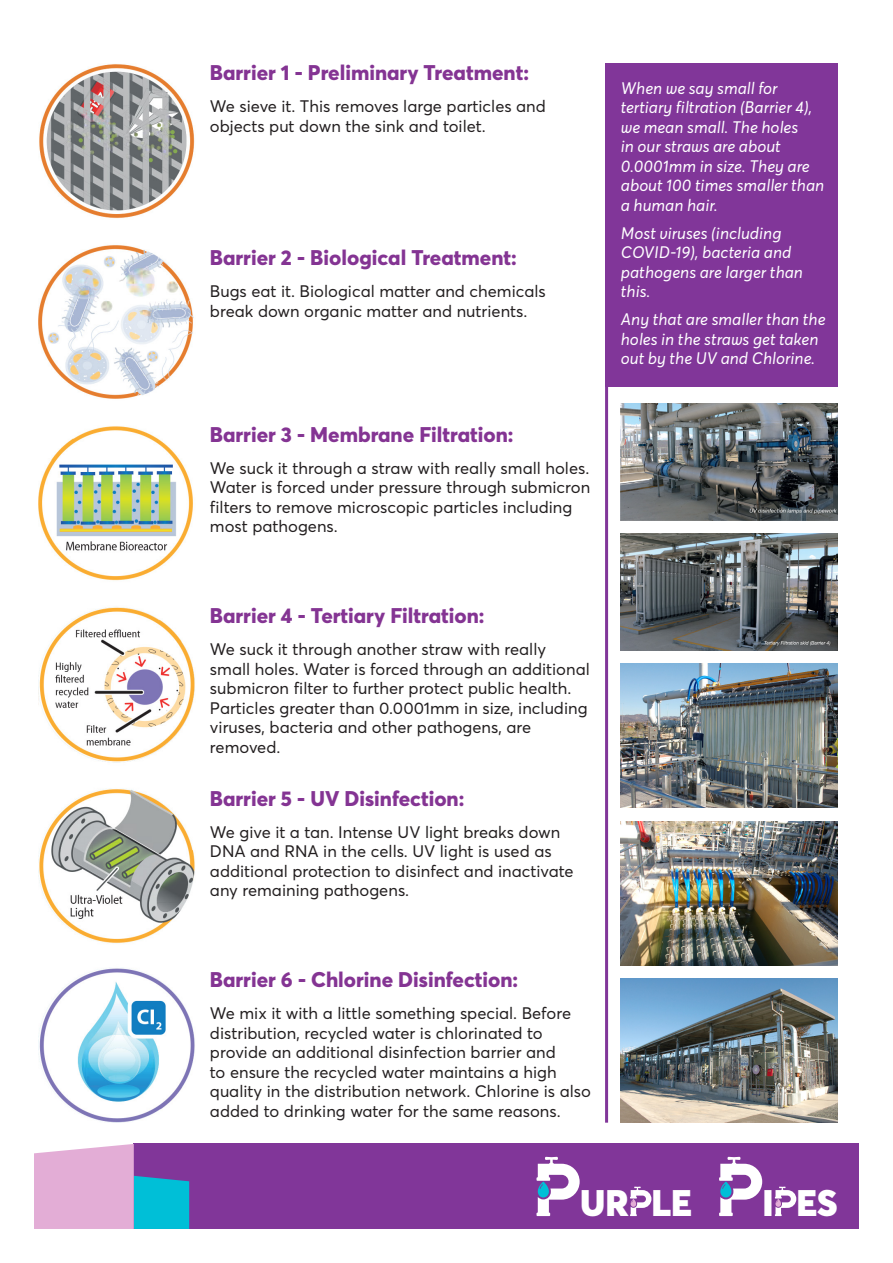
<style>
.page{position:relative;width:893px;height:1263px;background:#fff}
.page>*{position:absolute;margin:0;border:0;box-sizing:border-box;transform-origin:0 0}
.t1{font:900 36.45px "Averta Std";color:#fff}
.Heading_2{font:800 21px "Averta Std";color:#843493}
.t2{font:16.5px/19.5px "Averta Std";color:#231f20}
.t3{font:italic 16.5px/19.5px "Averta Std";color:#fff}
</style>
<div class="page">
<div style="left:134px;top:1144px;width:725px;height:85px;background:#813699"></div>
<svg style="left:775px;top:1186px;width:21px;height:30px"></svg>
<svg style="left:630px;top:1186px;width:21px;height:30px"></svg>
<svg style="left:536px;top:1157px;width:44px;height:59px"></svg>
<svg style="left:719px;top:1157px;width:43px;height:59px"></svg>
<svg style="left:34px;top:1144px;width:155px;height:85px"></svg>
<img style="left:621px;top:663px;width:217px;height:145px">
<img style="left:621px;top:404px;width:217px;height:116px">
<img style="left:621px;top:534px;width:217px;height:116px">
<img style="left:38px;top:64px;width:157px;height:1059px">
<hr style="left:605px;top:64px;width:3px;height:1059px;background:#813699">
<img style="left:621px;top:821px;width:217px;height:144px">
<img style="left:621px;top:978px;width:217px;height:145px">
<div style="left:605px;top:64px;width:233px;height:323px;background:#813699"></div>
<p class="Heading_2" style="left:210px;top:59px;width:321px">Barrier 1 - Preliminary Treatment:</p>
<p class="t2" style="left:210px;top:97px;width:337px">We sieve it. This removes large particles and objects put down the sink and toilet.</p>
<p class="Heading_2" style="left:210px;top:244px;width:308px">Barrier 2 - Biological Treatment:</p>
<p class="t2" style="left:210px;top:282px;width:337px">Bugs eat it. Biological matter and chemicals break down organic matter and nutrients.</p>
<p class="Heading_2" style="left:210px;top:421px;width:305px">Barrier 3 - Membrane Filtration:</p>
<p class="t2" style="left:210px;top:458px;width:382px">We suck it through a straw with really small holes.<br>Water is forced under pressure through submicron filters to remove microscopic particles including most pathogens.</p>
<p class="Heading_2" style="left:210px;top:602px;width:276px">Barrier 4 - Tertiary Filtration:</p>
<p class="t2" style="left:210px;top:640px;width:381px">We suck it through another straw with really small holes. Water is forced through an additional submicron filter to further protect public health.<br>Particles greater than 0.0001mm in size, including viruses, bacteria and other pathogens, are removed.</p>
<p class="Heading_2" style="left:210px;top:785px;width:256px">Barrier 5 - UV Disinfection:</p>
<p class="t2" style="left:210px;top:822px;width:365px">We give it a tan. Intense UV light breaks down DNA and RNA in the cells. UV light is used as additional protection to disinfect and inactivate any remaining pathogens.</p>
<p class="Heading_2" style="left:210px;top:966px;width:310px">Barrier 6 - Chlorine Disinfection:</p>
<p class="t2" style="left:210px;top:1003px;width:382px">We mix it with a little something special. Before distribution, recycled water is chlorinated to provide an additional disinfection barrier and<br>to ensure the recycled water maintains a high quality in the distribution network. Chlorine is also added to drinking water for the same reasons.</p>
<p class="t3" style="left:621px;top:79px;width:205px">When we say small for tertiary filtration (Barrier 4), we mean small. The holes<br>in our straws are about<br>0.0001mm in size. They are about 100 times smaller than a human hair.</p>
<p class="t3" style="left:621px;top:224px;width:184px">Most viruses (including<br>COVID-19), bacteria and pathogens are larger than this.</p>
<p class="t3" style="left:621px;top:310px;width:206px">Any that are smaller than the holes in the straws get taken out by the UV and Chlorine.</p>
<h1 class="t1" style="left:580px;top:1179px;width:114px">UR LE</h1>
<h1 class="t1" style="left:763px;top:1179px;width:77px">I ES</h1>
</div>
